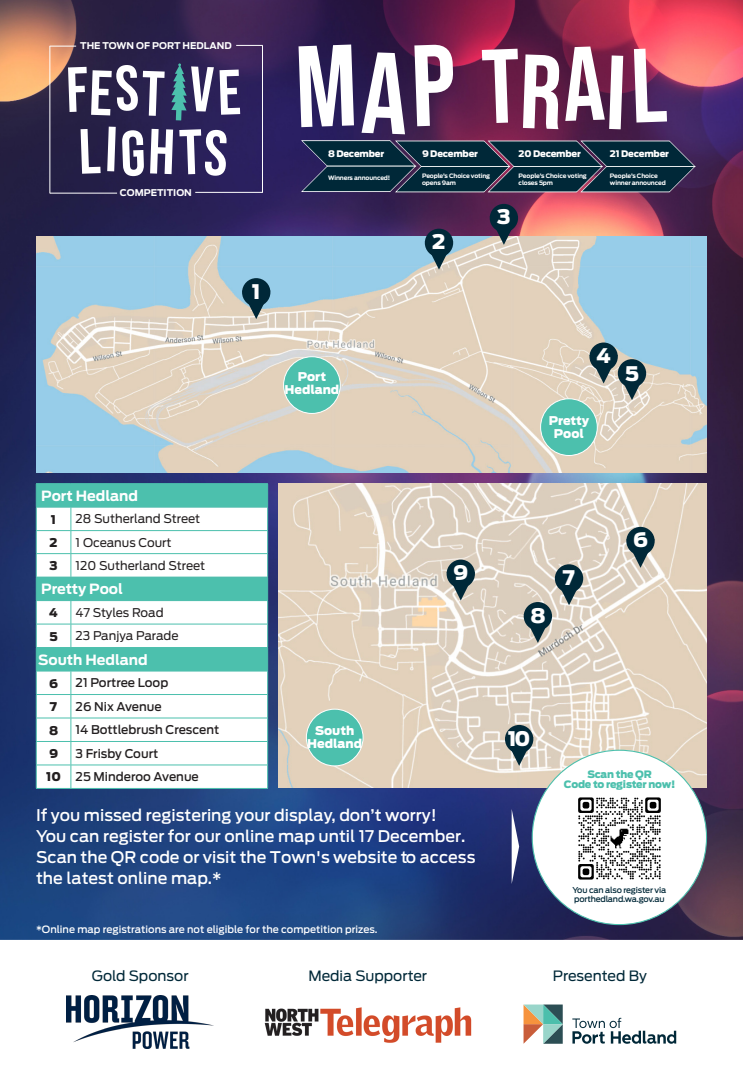
<style>
.page{position:relative;width:743px;height:1078px;background:#fff}
.page>*{position:absolute;margin:0;border:0;box-sizing:border-box;transform-origin:0 0}
.t1{font:900 20px "Antenna";color:#fff}
.t2{font:500 16px/21px "Antenna";color:#fff}
.t3{font:14.3px "Antenna";color:#002838}
.t4{font:700 14px "Antenna";color:#fff}
.t5{font:12px "Antenna";color:#231f20}
.t6{font:500 12px "Antenna";color:#231f20}
.t7{font:900 12px "Antenna";color:#fff}
.t8{font:900 12px "Antenna";color:#231f20}
.t9{font:900 10.2px "Antenna";letter-spacing:-.02em;color:#4cc0ad}
.t10{font:500 10px "Antenna";color:#fff}
.t11{font:700 9.3px "Antenna";color:#fff}
.t12{font:900 9px "Antenna";letter-spacing:-.02em;color:#fff}
.t13{font:500 8.1px "Antenna";letter-spacing:-.02em;color:#002838}
.t14{font:700 6px/7px "Antenna";letter-spacing:-.02em;color:#fff}
</style>
<div class="page">
<img style="left:0;top:0;width:743px;height:939px">
<img style="left:36px;top:237px;width:670px;height:235px">
<img style="left:278px;top:484px;width:428px;height:303px">
<div style="left:589px;top:342px;width:29px;height:29px;background:#002838;border-radius:50%"></div>
<div style="left:425px;top:228px;width:28px;height:29px;background:#002838;border-radius:50%"></div>
<svg style="left:425px;top:245px;width:28px;height:24px"></svg>
<div style="left:242px;top:278px;width:28px;height:28px;background:#002838;border-radius:50%"></div>
<svg style="left:242px;top:292px;width:28px;height:27px"></svg>
<div style="left:626px;top:526px;width:28px;height:29px;background:#002838;border-radius:50%"></div>
<svg style="left:626px;top:539px;width:28px;height:28px"></svg>
<div style="left:523px;top:602px;width:29px;height:28px;background:#002838;border-radius:50%"></div>
<svg style="left:523px;top:614px;width:29px;height:28px"></svg>
<svg style="left:589px;top:355px;width:57px;height:45px"></svg>
<div style="left:446px;top:559px;width:29px;height:29px;background:#002838;border-radius:50%"></div>
<svg style="left:446px;top:572px;width:29px;height:28px"></svg>
<div style="left:505px;top:724px;width:28px;height:29px;background:#002838;border-radius:50%"></div>
<svg style="left:505px;top:740px;width:28px;height:25px"></svg>
<div style="left:555px;top:564px;width:28px;height:28px;background:#002838;border-radius:50%"></div>
<svg style="left:555px;top:581px;width:28px;height:24px"></svg>
<div style="left:540px;top:398px;width:57px;height:57px;background:#4cc0ad;border-radius:50%"></div>
<div style="left:540px;top:398px;width:58px;height:58px;border:1px solid #fff;border-radius:50%"></div>
<div style="left:283px;top:356px;width:57px;height:57px;background:#4cc0ad;border-radius:50%"></div>
<div style="left:283px;top:356px;width:58px;height:58px;border:1px solid #fff;border-radius:50%"></div>
<div style="left:306px;top:709px;width:57px;height:56px;background:#4cc0ad;border-radius:50%"></div>
<div style="left:306px;top:708px;width:57px;height:58px;border:1px solid #fff;border-radius:50%"></div>
<div style="left:37px;top:484px;width:230px;height:22px;background:#4cc0ad"></div>
<svg style="left:37px;top:507px;width:230px;height:281px"></svg>
<hr style="left:36px;top:483px;width:35px;height:1px;background:#4cc0ad">
<hr style="left:71px;top:483px;width:197px;height:1px;background:#4cc0ad">
<hr style="left:36px;top:506px;width:35px;height:1px;background:#4cc0ad">
<hr style="left:71px;top:506px;width:197px;height:1px;background:#4cc0ad">
<hr style="left:36px;top:530px;width:35px;height:1px;background:#4cc0ad">
<hr style="left:71px;top:530px;width:197px;height:1px;background:#4cc0ad">
<hr style="left:36px;top:553px;width:35px;height:1px;background:#4cc0ad">
<hr style="left:71px;top:553px;width:197px;height:1px;background:#4cc0ad">
<svg style="left:71px;top:507px;width:1px;height:69px"></svg>
<hr style="left:36px;top:576px;width:35px;height:1px;background:#4cc0ad">
<hr style="left:71px;top:576px;width:197px;height:1px;background:#4cc0ad">
<hr style="left:36px;top:600px;width:35px;height:1px;background:#4cc0ad">
<hr style="left:71px;top:600px;width:197px;height:1px;background:#4cc0ad">
<hr style="left:36px;top:623px;width:35px;height:1px;background:#4cc0ad">
<hr style="left:71px;top:623px;width:197px;height:1px;background:#4cc0ad">
<svg style="left:71px;top:601px;width:1px;height:46px"></svg>
<hr style="left:36px;top:647px;width:35px;height:1px;background:#4cc0ad">
<hr style="left:71px;top:647px;width:197px;height:1px;background:#4cc0ad">
<hr style="left:36px;top:670px;width:35px;height:1px;background:#4cc0ad">
<hr style="left:71px;top:670px;width:197px;height:1px;background:#4cc0ad">
<hr style="left:36px;top:694px;width:35px;height:1px;background:#4cc0ad">
<hr style="left:71px;top:694px;width:197px;height:1px;background:#4cc0ad">
<hr style="left:36px;top:717px;width:35px;height:1px;background:#4cc0ad">
<hr style="left:71px;top:717px;width:197px;height:1px;background:#4cc0ad">
<hr style="left:36px;top:741px;width:35px;height:1px;background:#4cc0ad">
<hr style="left:71px;top:741px;width:197px;height:1px;background:#4cc0ad">
<hr style="left:36px;top:764px;width:35px;height:1px;background:#4cc0ad">
<svg style="left:36px;top:484px;width:1px;height:304px"></svg>
<hr style="left:71px;top:764px;width:197px;height:1px;background:#4cc0ad">
<svg style="left:71px;top:671px;width:1px;height:117px"></svg>
<svg style="left:267px;top:484px;width:1px;height:304px"></svg>
<hr style="left:36px;top:788px;width:35px;height:1px;background:#4cc0ad">
<hr style="left:71px;top:788px;width:197px;height:1px;background:#4cc0ad">
<svg style="left:0;top:939px;width:743px;height:110px"></svg>
<img style="left:67px;top:995px;width:147px;height:53px">
<img style="left:254px;top:1000px;width:235px;height:43px">
<svg style="left:572px;top:1017px;width:104px;height:26px"></svg>
<svg style="left:523px;top:1004px;width:39px;height:39px;background:#98a491"></svg>
<div style="left:532px;top:750px;width:174px;height:174px;background:#fff;border-radius:50%"></div>
<img style="left:578px;top:797px;width:83px;height:83px">
<svg style="left:236px;top:45px;width:26px;height:1px"></svg>
<svg style="left:50px;top:46px;width:26px;height:1px"></svg>
<hr style="left:262px;top:45px;width:1px;height:147px;background:#fff">
<hr style="left:49px;top:46px;width:1px;height:147px;background:#fff">
<hr style="left:195px;top:192px;width:68px;height:1px;background:#fff">
<hr style="left:50px;top:192px;width:67px;height:1px;background:#fff">
<svg style="left:301px;top:140px;width:394px;height:52px;background:#153346"></svg>
<svg style="left:511px;top:808px;width:8px;height:75px"></svg>
<div style="left:490px;top:204px;width:28px;height:28px;background:#002838;border-radius:50%"></div>
<svg style="left:490px;top:220px;width:28px;height:25px"></svg>
<svg style="left:68px;top:65px;width:97px;height:51px;background:#282048"></svg>
<svg style="left:171px;top:63px;width:69px;height:57px;background:#2f3462"></svg>
<svg style="left:81px;top:128px;width:20px;height:46px"></svg>
<svg style="left:107px;top:127px;width:9px;height:44px"></svg>
<svg style="left:122px;top:130px;width:22px;height:46px"></svg>
<svg style="left:150px;top:129px;width:23px;height:45px"></svg>
<div style="left:179px;top:129px;width:48px;height:47px;background:#2a215a"></div>
<svg style="left:298px;top:44px;width:56px;height:83px;background:#261a55"></svg>
<svg style="left:361px;top:52px;width:47px;height:82px;background:#2d1a4c"></svg>
<svg style="left:414px;top:44px;width:209px;height:85px;background:#631c47"></svg>
<svg style="left:634px;top:48px;width:33px;height:74px;background:#7e3260"></svg>
<p class="t11" style="left:80px;top:40px;width:153px">THE TOWN OF PORT HEDLAND</p>
<p class="t11" style="left:120px;top:187px;width:73px">COMPETITION</p>
<p class="t12" style="left:328px;top:147px;width:58px">8 December</p>
<p class="t14" style="left:328px;top:175px;width:64px">Winners announced!</p>
<p class="t1" style="left:252px;top:277px;width:10px">1</p>
<p class="t7" style="left:298px;top:368px;width:30px">Port</p>
<p class="t7" style="left:284px;top:381px;width:56px">Hedland</p>
<p class="t12" style="left:422px;top:147px;width:58px">9 December</p>
<p class="t12" style="left:518px;top:147px;width:64px">20 December</p>
<p class="t12" style="left:610px;top:147px;width:61px">21 December</p>
<p class="t14" style="left:422px;top:172px;width:70px">People’s Choice voting opens 9am</p>
<p class="t14" style="left:518px;top:172px;width:70px">People’s Choice voting closes 5pm</p>
<p class="t14" style="left:610px;top:172px;width:49px">People’s Choice</p>
<p class="t14" style="left:610px;top:179px;width:57px">winner announced</p>
<p class="t1" style="left:432px;top:227px;width:15px">2</p>
<p class="t1" style="left:497px;top:203px;width:15px">3</p>
<p class="t1" style="left:596px;top:341px;width:16px">4</p>
<p class="t7" style="left:549px;top:412px;width:42px">Pretty</p>
<p class="t7" style="left:554px;top:425px;width:31px">Pool</p>
<p class="t1" style="left:625px;top:359px;width:15px">5</p>
<p class="t4" style="left:41px;top:487px;width:98px">Port Hedland</p>
<p class="t8" style="left:51px;top:510px;width:7px">1</p>
<p class="t5" style="left:76px;top:512px;width:126px">28 Sutherland Street</p>
<p class="t8" style="left:50px;top:533px;width:10px">2</p>
<p class="t5" style="left:76px;top:535px;width:97px">1 Oceanus Court</p>
<p class="t8" style="left:50px;top:557px;width:10px">3</p>
<p class="t5" style="left:76px;top:558px;width:131px">120 Sutherland Street</p>
<p class="t4" style="left:41px;top:580px;width:83px">Pretty Pool</p>
<p class="t8" style="left:49px;top:604px;width:10px">4</p>
<p class="t5" style="left:76px;top:605px;width:89px">47 Styles Road</p>
<p class="t8" style="left:49px;top:627px;width:10px">5</p>
<p class="t5" style="left:76px;top:628px;width:104px">23 Panjya Parade</p>
<p class="t4" style="left:38px;top:651px;width:111px">South Hedland</p>
<p class="t8" style="left:49px;top:674px;width:10px">6</p>
<p class="t6" style="left:76px;top:675px;width:94px">21 Portree Loop</p>
<p class="t8" style="left:50px;top:698px;width:9px">7</p>
<p class="t6" style="left:76px;top:699px;width:88px">26 Nix Avenue</p>
<p class="t8" style="left:49px;top:721px;width:11px">8</p>
<p class="t6" style="left:76px;top:722px;width:145px">14 Bottlebrush Crescent</p>
<p class="t8" style="left:49px;top:744px;width:10px">9</p>
<p class="t6" style="left:76px;top:746px;width:84px">3 Frisby Court</p>
<p class="t8" style="left:46px;top:768px;width:16px">10</p>
<p class="t6" style="left:76px;top:769px;width:125px">25 Minderoo Avenue</p>
<p class="t2" style="left:36px;top:804px;width:441px">If you missed registering your display, don’t worry!<br>You can register for our online map until 17 December.<br>Scan the QR code or visit the Town's website to access the latest online map.*</p>
<p class="t10" style="left:36px;top:923px;width:343px">*Online map registrations are not eligible for the competition prizes.</p>
<p class="t3" style="left:92px;top:967px;width:98px">Gold Sponsor</p>
<p class="t3" style="left:308px;top:967px;width:120px">Media Supporter</p>
<p class="t3" style="left:553px;top:967px;width:95px">Presented By</p>
<p class="t1" style="left:633px;top:525px;width:16px">6</p>
<p class="t1" style="left:453px;top:558px;width:16px">9</p>
<p class="t1" style="left:563px;top:563px;width:14px">7</p>
<p class="t1" style="left:530px;top:600px;width:17px">8</p>
<p class="t7" style="left:315px;top:721px;width:41px">South</p>
<p class="t7" style="left:307px;top:734px;width:56px">Hedland</p>
<p class="t1" style="left:508px;top:723px;width:24px">10</p>
<p class="t9" style="left:587px;top:766px;width:66px">Scan the QR</p>
<p class="t9" style="left:564px;top:776px;width:113px">Code to register now!</p>
<p class="t13" style="left:572px;top:885px;width:95px">You can also register via</p>
<p class="t13" style="left:574px;top:894px;width:92px">porthedland.wa.gov.au</p>
</div>
